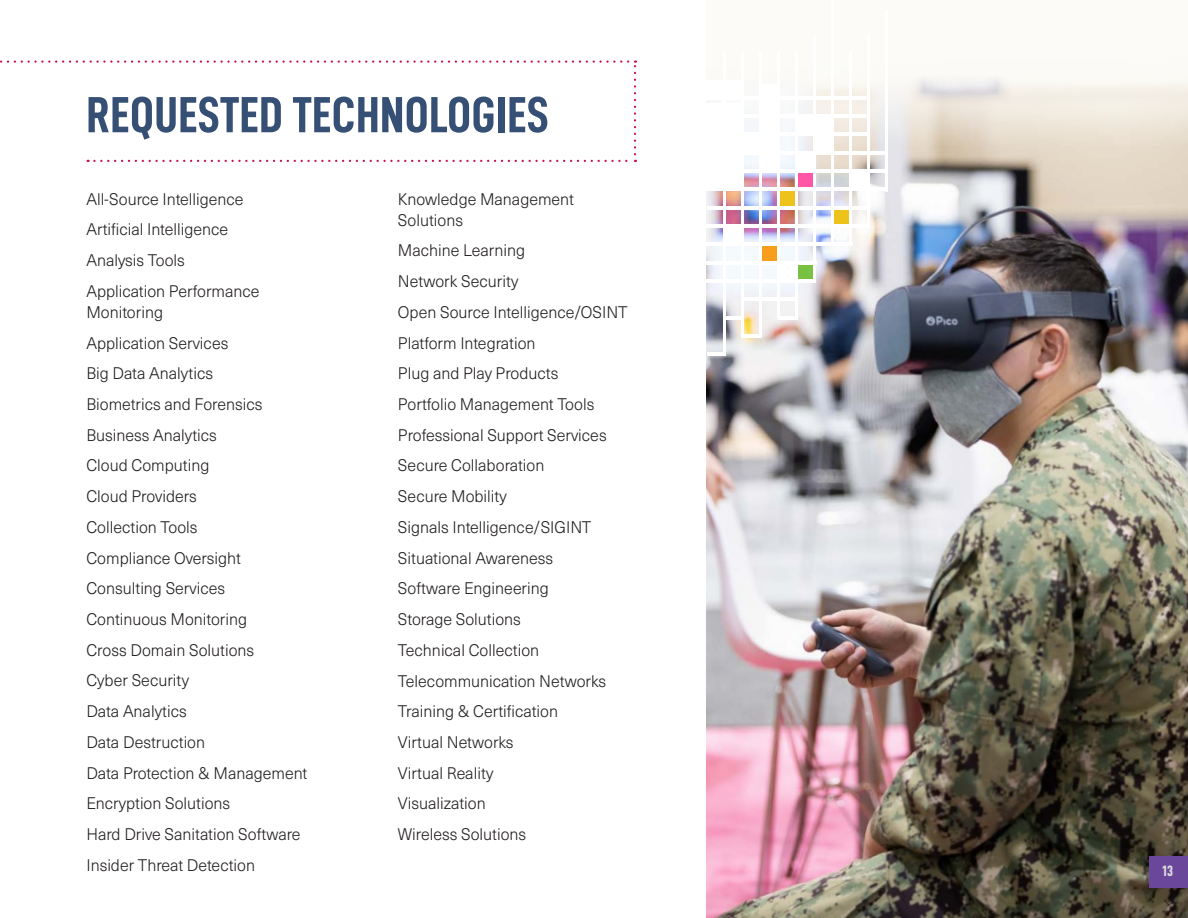
<style>
.page{position:relative;width:1188px;height:918px;background:#fff}
.page>*{position:absolute;margin:0;border:0;box-sizing:border-box;transform-origin:0 0}
.Item_Name{font:51px "D DIN Condensed Bold";letter-spacing:.01em;color:#355074}
.List_Bigger{font:300 16.5px/21px "Neue Haas Unica";color:#231f20}
.t1{font:15px "D DIN Condensed Bold";color:#dcdddf}
</style>
<div class="page">
<div style="left:707px;top:0;width:481px;height:918px;background:#fcfbf7"></div>
<img style="left:707px;top:79px;width:481px;height:839px">
<div style="left:1149px;top:856px;width:39px;height:31px;background:#6b479c"></div>
<div style="left:761px;top:244px;width:18px;height:19px;background:#f89e1c"></div>
<div style="left:779px;top:189px;width:18px;height:18px;background:#edc21a"></div>
<div style="left:796px;top:263px;width:19px;height:18px;background:#79c142"></div>
<div style="left:797px;top:171px;width:18px;height:18px;background:#ff57a6"></div>
<div style="left:833px;top:207px;width:19px;height:19px;background:#edc21a"></div>
<hr style="left:742px;top:298px;width:56px;height:3px;background:#fff">
<hr style="left:778px;top:316px;width:19px;height:3px;background:#fff">
<hr style="left:724px;top:316px;width:18px;height:3px;background:#fff">
<hr style="left:742px;top:334px;width:20px;height:4px;background:#fff">
<hr style="left:702px;top:279px;width:112px;height:4px;background:#fff">
<hr style="left:813px;top:38px;width:3px;height:245px;background:#fff">
<hr style="left:795px;top:52px;width:3px;height:267px;background:#fff">
<hr style="left:777px;top:52px;width:3px;height:267px;background:#fff">
<hr style="left:885px;top:10px;width:3px;height:181px;background:#fff">
<hr style="left:759px;top:52px;width:3px;height:286px;background:#fff">
<hr style="left:867px;top:34px;width:3px;height:194px;background:#fff">
<hr style="left:704px;top:261px;width:112px;height:3px;background:#fff">
<hr style="left:704px;top:243px;width:148px;height:3px;background:#fff">
<hr style="left:704px;top:224px;width:166px;height:4px;background:#fff">
<hr style="left:707px;top:206px;width:162px;height:4px;background:#fff">
<hr style="left:704px;top:188px;width:183px;height:3px;background:#fff">
<hr style="left:704px;top:169px;width:184px;height:4px;background:#fff">
<hr style="left:704px;top:151px;width:182px;height:4px;background:#fff">
<hr style="left:701px;top:133px;width:168px;height:3px;background:#fff">
<hr style="left:701px;top:114px;width:168px;height:4px;background:#fff">
<hr style="left:701px;top:96px;width:168px;height:4px;background:#fff">
<hr style="left:742px;top:52px;width:2px;height:286px;background:#fff">
<hr style="left:849px;top:52px;width:3px;height:194px;background:#fff">
<hr style="left:723px;top:52px;width:3px;height:301px;background:#fff">
<hr style="left:831px;top:0;width:3px;height:245px;background:#fff">
<div style="left:780px;top:263px;width:17px;height:17px;background:#fff"></div>
<div style="left:851px;top:173px;width:18px;height:16px;background:#fff"></div>
<div style="left:797px;top:117px;width:36px;height:17px;background:#fff"></div>
<div style="left:815px;top:135px;width:18px;height:17px;background:#fff"></div>
<div style="left:797px;top:153px;width:18px;height:18px;background:#fff"></div>
<div style="left:761px;top:84px;width:18px;height:87px;background:#fff"></div>
<div style="left:706px;top:103px;width:38px;height:86px;background:#fff"></div>
<div style="left:704px;top:81px;width:39px;height:16px;background:#fff"></div>
<div style="left:726px;top:226px;width:17px;height:18px;background:#fff"></div>
<hr style="left:708px;top:353px;width:18px;height:3px;background:#fff">
<div style="left:742px;top:136px;width:18px;height:16px;background:#fff"></div>
<svg style="left:88px;top:160px;width:548px;height:2px"></svg>
<svg style="left:634px;top:60px;width:2px;height:94px"></svg>
<svg style="left:0;top:60px;width:628px;height:3px"></svg>
<p class="Item_Name" style="left:86px;top:87px;width:464px">REQUESTED TECHNOLOGIES</p>
<p class="List_Bigger" style="left:86px;top:187px;width:159px">All-Source Intelligence</p>
<p class="List_Bigger" style="left:86px;top:218px;width:143px">Artificial Intelligence</p>
<p class="List_Bigger" style="left:86px;top:249px;width:100px">Analysis Tools</p>
<p class="List_Bigger" style="left:86px;top:280px;width:175px">Application Performance<br>Monitoring</p>
<p class="List_Bigger" style="left:86px;top:331px;width:144px">Application Services</p>
<p class="List_Bigger" style="left:86px;top:362px;width:128px">Big Data Analytics</p>
<p class="List_Bigger" style="left:86px;top:393px;width:178px">Biometrics and Forensics</p>
<p class="List_Bigger" style="left:86px;top:424px;width:132px">Business Analytics</p>
<p class="List_Bigger" style="left:86px;top:454px;width:125px">Cloud Computing</p>
<p class="List_Bigger" style="left:86px;top:485px;width:112px">Cloud Providers</p>
<p class="List_Bigger" style="left:86px;top:516px;width:113px">Collection Tools</p>
<p class="List_Bigger" style="left:86px;top:546px;width:156px">Compliance Oversight</p>
<p class="List_Bigger" style="left:86px;top:577px;width:140px">Consulting Services</p>
<p class="List_Bigger" style="left:86px;top:608px;width:162px">Continuous Monitoring</p>
<p class="List_Bigger" style="left:86px;top:639px;width:169px">Cross Domain Solutions</p>
<p class="List_Bigger" style="left:86px;top:669px;width:104px">Cyber Security</p>
<p class="List_Bigger" style="left:86px;top:700px;width:102px">Data Analytics</p>
<p class="List_Bigger" style="left:86px;top:731px;width:120px">Data Destruction</p>
<p class="List_Bigger" style="left:86px;top:761px;width:222px">Data Protection &amp; Management</p>
<p class="List_Bigger" style="left:86px;top:792px;width:145px">Encryption Solutions</p>
<p class="List_Bigger" style="left:86px;top:823px;width:216px">Hard Drive Sanitation Software</p>
<p class="List_Bigger" style="left:86px;top:854px;width:170px">Insider Threat Detection</p>
<p class="List_Bigger" style="left:398px;top:188px;width:177px">Knowledge Management<br>Solutions</p>
<p class="List_Bigger" style="left:398px;top:239px;width:129px">Machine Learning</p>
<p class="List_Bigger" style="left:398px;top:270px;width:122px">Network Security</p>
<p class="List_Bigger" style="left:398px;top:301px;width:231px">Open Source Intelligence/OSINT</p>
<p class="List_Bigger" style="left:398px;top:331px;width:139px">Platform Integration</p>
<p class="List_Bigger" style="left:398px;top:362px;width:162px">Plug and Play Products</p>
<p class="List_Bigger" style="left:398px;top:393px;width:198px">Portfolio Management Tools</p>
<p class="List_Bigger" style="left:398px;top:424px;width:210px">Professional Support Services</p>
<p class="List_Bigger" style="left:398px;top:454px;width:148px">Secure Collaboration</p>
<p class="List_Bigger" style="left:398px;top:485px;width:110px">Secure Mobility</p>
<p class="List_Bigger" style="left:398px;top:516px;width:195px">Signals Intelligence/SIGINT</p>
<p class="List_Bigger" style="left:398px;top:546px;width:157px">Situational Awareness</p>
<p class="List_Bigger" style="left:398px;top:577px;width:152px">Software Engineering</p>
<p class="List_Bigger" style="left:398px;top:608px;width:124px">Storage Solutions</p>
<p class="List_Bigger" style="left:398px;top:639px;width:143px">Technical Collection</p>
<p class="List_Bigger" style="left:398px;top:669px;width:210px">Telecommunication Networks</p>
<p class="List_Bigger" style="left:398px;top:700px;width:162px">Training &amp; Certification</p>
<p class="List_Bigger" style="left:398px;top:731px;width:117px">Virtual Networks</p>
<p class="List_Bigger" style="left:398px;top:762px;width:97px">Virtual Reality</p>
<p class="List_Bigger" style="left:398px;top:792px;width:89px">Visualization</p>
<p class="List_Bigger" style="left:398px;top:823px;width:130px">Wireless Solutions</p>
<p class="t1" style="left:1163px;top:863px;width:12px">13</p>
</div>
